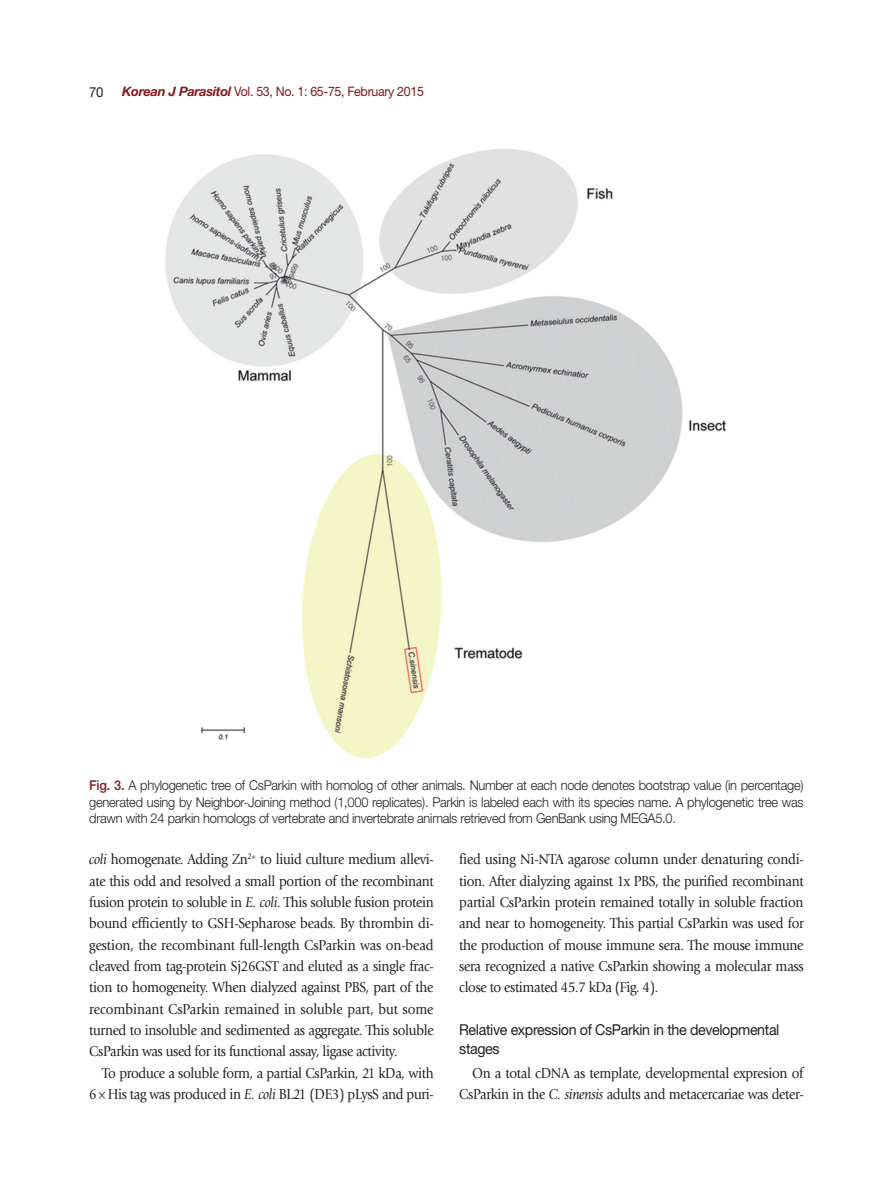
<style>
.page{position:relative;width:893px;height:1191px;background:#fff}
.page>*{position:absolute;margin:0;border:0;box-sizing:border-box;transform-origin:0 0}
.본문{font:15px/21.3px "Giovanni Std";letter-spacing:-.025em;color:#231f20;text-align:justify;scale:.9 1}
.본문_중제목{font:15px/19.2px "Helvetica Neue LT Std";letter-spacing:-.025em;color:#231f20;scale:.95 1}
.t1{font:13.8px "Helvetica Neue LT Std";color:#231f20;scale:.95 1}
.표_제목__그림_설명{font:300 13.5px/16.2px "Helvetica Neue LT Std";letter-spacing:-.02em;color:#231f20;text-align:justify;scale:.95 1}
.t2{font:13.05px "Helvetica Neue LT Std";letter-spacing:-.025em;color:#88181b;scale:.95 1}
.s1{font-weight:700;font-style:italic}
.s2{font-weight:500;color:#88181b}
.s3{font-style:italic}
.s4{font-family:"Minion Pro"}
</style>
<div class="page">
<img style="left:165px;top:149px;width:562px;height:609px">
<p class="t1" style="left:89px;top:83px;width:17px">70</p>
<p class="t2" style="left:122px;top:84px;width:319px"><span class="s1">Korean J Parasitol</span> Vol. 53, No. 1: 65-75, February 2015</p>
<p class="표_제목__그림_설명" style="left:89px;top:777px;width:753px"><span class="s2">Fig. 3.</span> A phylogenetic tree of CsParkin with homolog of other animals. Number at each node denotes bootstrap value (in percentage) generated using by Neighbor-Joining method (1,000 replicates). Parkin is labeled each with its species name. A phylogenetic tree was drawn with 24 parkin homologs of vertebrate and invertebrate animals retrieved from GenBank using MEGA5.0.</p>
<p class="본문" style="left:89px;top:849px;width:384px"><span class="s3">coli</span> homogenate. Adding Zn<sup>2+</sup> to liuid culture medium allevi&shy;ate this odd and resolved a small portion of the recombinant fusion protein to soluble in <span class="s3">E. coli</span>. This soluble fusion protein bound efficiently to GSH-Sepharose beads. By thrombin di&shy;gestion, the recombinant full-length CsParkin was on-bead cleaved from tag-protein Sj26GST and eluted as a single frac&shy;tion to homogeneity. When dialyzed against PBS, part of the recombinant CsParkin remained in soluble part, but some turned to insoluble and sedimented as aggregate. This soluble CsParkin was used for its functional assay, ligase activity.</p>
<p class="본문" style="left:89px;top:1062px;width:384px;text-align:right">To produce a soluble form, a partial CsParkin, 21 kDa, with<br>6<span class="s4">×</span>His tag was produced in <span class="s3">E. coli</span> BL21 (DE3) pLysS and puri-</p>
<p class="본문" style="left:459px;top:849px;width:384px">fied using Ni-NTA agarose column under denaturing condi&shy;tion. After dialyzing against 1x PBS, the purified recombinant partial CsParkin protein remained totally in soluble fraction and near to homogeneity. This partial CsParkin was used for the production of mouse immune sera. The mouse immune sera recognized a native CsParkin showing a molecular mass close to estimated 45.7 kDa (Fig. 4).</p>
<p class="본문_중제목" style="left:459px;top:1019px;width:339px">Relative expression of CsParkin in the developmental stages</p>
<p class="본문" style="left:459px;top:1062px;width:384px;text-align:right">On a total cDNA as template, developmental expresion of<br>CsParkin in the <span class="s3">C. sinensis</span> adults and metacercariae was deter-</p>
</div>
